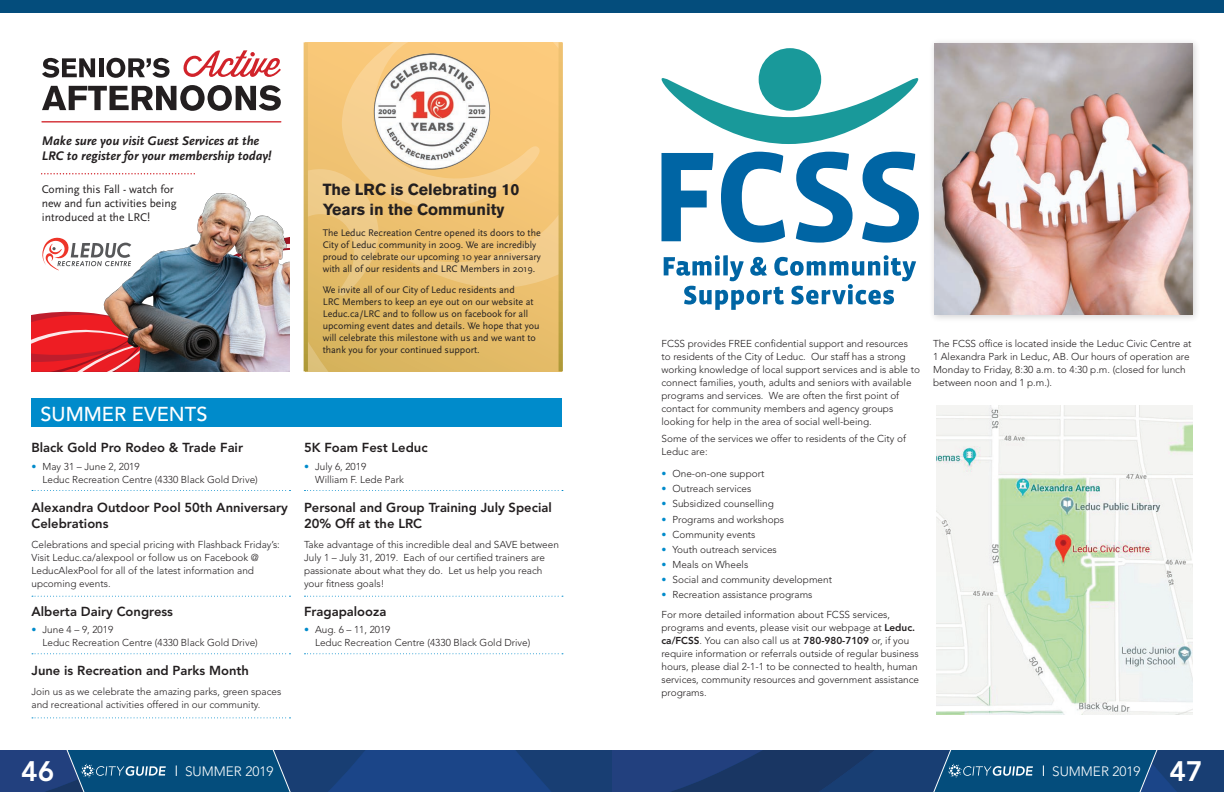
<style>
.page{position:relative;width:1224px;height:792px;background:#fff}
.page>*{position:absolute;margin:0;border:0;box-sizing:border-box;transform-origin:0 0}
.t1{font:800 28px "Avenir LT Std";color:#fff}
.t2{font:500 20px "Avenir LT Std";color:#fff}
.t3{font:700 16px/19.2px "Akzidenz Grotesk BE";color:#231f20}
.t4{font:300 13.5px "Avenir LT Std";color:#fff}
.t5{font:800 13px/15.6px "Avenir LT Std";color:#231f20}
.t6{font:italic 700 13px/15.6px "Scala Sans";color:#231f20}
.t7{font:11.7px/14px "Scala Sans";color:#231f20}
.t8{font:300 10px/13px "Avenir LT Std";color:#231f20}
.t9{font:10px/12px "Scala Sans";color:#231f20}
.s1{font-weight:800;color:#008bcb}
.s2{font-weight:800}
.s3{font-weight:800;font-size:28px}
</style>
<div class="page">
<svg style="left:662px;top:153px;width:51px;height:88px"></svg>
<svg style="left:721px;top:152px;width:64px;height:91px"></svg>
<svg style="left:796px;top:152px;width:57px;height:91px"></svg>
<svg style="left:862px;top:152px;width:57px;height:91px"></svg>
<div style="left:759px;top:48px;width:62px;height:63px;background:#19999a;border-radius:50%"></div>
<svg style="left:662px;top:70px;width:256px;height:74px"></svg>
<svg style="left:664px;top:255px;width:252px;height:55px"></svg>
<img style="left:936px;top:405px;width:256px;height:310px">
<div style="left:928px;top:37px;width:273px;height:286px;background:#231f20;opacity:.2"></div>
<img style="left:934px;top:43px;width:258px;height:272px">
<svg style="left:32px;top:490px;width:259px;height:1px"></svg>
<svg style="left:32px;top:596px;width:259px;height:1px"></svg>
<svg style="left:32px;top:653px;width:259px;height:1px"></svg>
<svg style="left:32px;top:717px;width:259px;height:1px"></svg>
<svg style="left:304px;top:490px;width:259px;height:1px"></svg>
<svg style="left:304px;top:596px;width:259px;height:1px"></svg>
<svg style="left:304px;top:653px;width:259px;height:1px"></svg>
<div style="left:32px;top:398px;width:530px;height:29px;background:#008bcb"></div>
<svg style="left:304px;top:42px;width:259px;height:329px;background:#ecc274"></svg>
<img style="left:374px;top:53px;width:116px;height:117px;border-radius:58px">
<img style="left:197px;top:193px;width:87px;height:42px">
<img style="left:31px;top:235px;width:259px;height:137px">
<svg style="left:183px;top:50px;width:98px;height:27px"></svg>
<svg style="left:42px;top:85px;width:239px;height:26px"></svg>
<svg style="left:42px;top:58px;width:53px;height:20px"></svg>
<hr style="left:99px;top:58px;width:4px;height:19px;background:#231f20">
<svg style="left:106px;top:58px;width:64px;height:20px"></svg>
<hr style="left:42px;top:121px;width:239px;height:1px;background:#d1232a">
<svg style="left:41px;top:173px;width:154px;height:1px"></svg>
<div style="left:612px;top:0;width:612px;height:13px;background:#044d7c"></div>
<div style="left:0;top:0;width:612px;height:13px;background:#044d7c"></div>
<svg style="left:0;top:750px;width:1224px;height:42px;background:#16467b"></svg>
<h3 class="t6" style="left:42px;top:133px;width:231px">Make sure you visit Guest Services at the<br>LRC to register for your membership today!</h3>
<p class="t7" style="left:42px;top:183px;width:136px">Coming this Fall - watch for new and fun activities being introduced at the LRC!</p>
<h3 class="t3" style="left:323px;top:180px;width:198px">The LRC is Celebrating 10<br>Years in the Community</h3>
<p class="t9" style="left:323px;top:227px;width:220px">The Leduc Recreation Centre opened its doors to the City of Leduc community in 2009. We are incredibly proud to celebrate our upcoming 10 year anniversary with all of our residents and LRC Members in 2019.</p>
<p class="t9" style="left:323px;top:284px;width:218px">We invite all of our City of Leduc residents and<br>LRC Members to keep an eye out on our website at Leduc.ca/LRC and to follow us on facebook for all upcoming event dates and details. We hope that you will celebrate this milestone with us and we want to thank you for your continued support.</p>
<h2 class="t2" style="left:40px;top:402px;width:168px">SUMMER EVENTS</h2>
<h3 class="t5" style="left:32px;top:440px;width:213px">Black Gold Pro Rodeo &amp; Trade Fair</h3>
<p class="t8" style="left:43px;top:460px;width:217px;text-indent:-11px"><span class="s1">•</span> May 31 – June 2, 2019<br>Leduc Recreation Centre (4330 Black Gold Drive)</p>
<h3 class="t5" style="left:32px;top:500px;width:258px">Alexandra Outdoor Pool 50th Anniversary<br>Celebrations</h3>
<p class="t8" style="left:32px;top:538px;width:250px">Celebrations and special pricing with Flashback Friday’s:<br>Visit Leduc.ca/alexpool or follow us on Facebook @ LeducAlexPool for all of the latest information and upcoming events.</p>
<h3 class="t5" style="left:32px;top:604px;width:143px">Alberta Dairy Congress</h3>
<p class="t8" style="left:42px;top:623px;width:217px;text-indent:-11px"><span class="s1">•</span> June 4 – 9, 2019<br>Leduc Recreation Centre (4330 Black Gold Drive)</p>
<h3 class="t5" style="left:32px;top:663px;width:219px">June is Recreation and Parks Month</h3>
<p class="t8" style="left:32px;top:685px;width:251px">Join us as we celebrate the amazing parks, green spaces and recreational activities offered in our community.</p>
<h3 class="t5" style="left:304px;top:440px;width:125px">5K Foam Fest Leduc</h3>
<p class="t8" style="left:315px;top:460px;width:90px;text-indent:-11px"><span class="s1">•</span> July 6, 2019<br>William F. Lede Park</p>
<h3 class="t5" style="left:304px;top:500px;width:249px">Personal and Group Training July Special<br>20% Off at the LRC</h3>
<p class="t8" style="left:304px;top:538px;width:256px">Take advantage of this incredible deal and SAVE between July 1 – July 31, 2019. Each of our certified trainers are passionate about what they do. Let us help you reach your fitness goals!</p>
<h3 class="t5" style="left:304px;top:604px;width:84px">Fragapalooza</h3>
<p class="t8" style="left:315px;top:623px;width:217px;text-indent:-11px"><span class="s1">•</span> Aug. 6 – 11, 2019<br>Leduc Recreation Centre (4330 Black Gold Drive)</p>
<p class="t8" style="left:662px;top:337px;width:260px">FCSS provides FREE confidential support and resources<br>to residents of the City of Leduc. Our staff has a strong working knowledge of local support services and is able to connect families, youth, adults and seniors with available programs and services. We are often the first point of contact for community members and agency groups looking for help in the area of social well-being.</p>
<p class="t8" style="left:662px;top:432px;width:246px">Some of the services we offer to residents of the City of<br>Leduc are:</p>
<p class="t8" style="left:662px;top:467px;width:104px"><span class="s1">•</span> One-on-one support</p>
<p class="t8" style="left:662px;top:482px;width:91px"><span class="s1">•</span> Outreach services</p>
<p class="t8" style="left:662px;top:497px;width:114px"><span class="s1">•</span> Subsidized counselling</p>
<p class="t8" style="left:662px;top:513px;width:124px"><span class="s1">•</span> Programs and workshops</p>
<p class="t8" style="left:662px;top:528px;width:95px"><span class="s1">•</span> Community events</p>
<p class="t8" style="left:662px;top:543px;width:117px"><span class="s1">•</span> Youth outreach services</p>
<p class="t8" style="left:662px;top:558px;width:88px"><span class="s1">•</span> Meals on Wheels</p>
<p class="t8" style="left:662px;top:573px;width:172px"><span class="s1">•</span> Social and community development</p>
<p class="t8" style="left:662px;top:585px;width:230px;line-height:20px"><span class="s1">•</span> Recreation assistance programs<br>For more detailed information about FCSS services,</p>
<p class="t8" style="left:662px;top:621px;width:259px">programs and events, please visit our webpage at <span class="s2">Leduc. ca/FCSS</span>. You can also call us at <span class="s2">780-980-7109</span> or, if you require information or referrals outside of regular business hours, please dial 2-1-1 to be connected to health, human services, community resources and government assistance programs.</p>
<p class="t8" style="left:933px;top:337px;width:260px">The FCSS office is located inside the Leduc Civic Centre at 1 Alexandra Park in Leduc, AB. Our hours of operation are Monday to Friday, 8:30 a.m. to 4:30 p.m. (closed for lunch between noon and 1 p.m.).</p>
<h1 class="t1" style="left:21px;top:754px;width:35px">46</h1>
<h3 class="t4" style="left:185px;top:763px;width:90px">SUMMER 2019</h3>
<h3 class="t4" style="left:1052px;top:763px;width:152px">SUMMER 2019 <span class="s3">47</span></h3>
</div>
